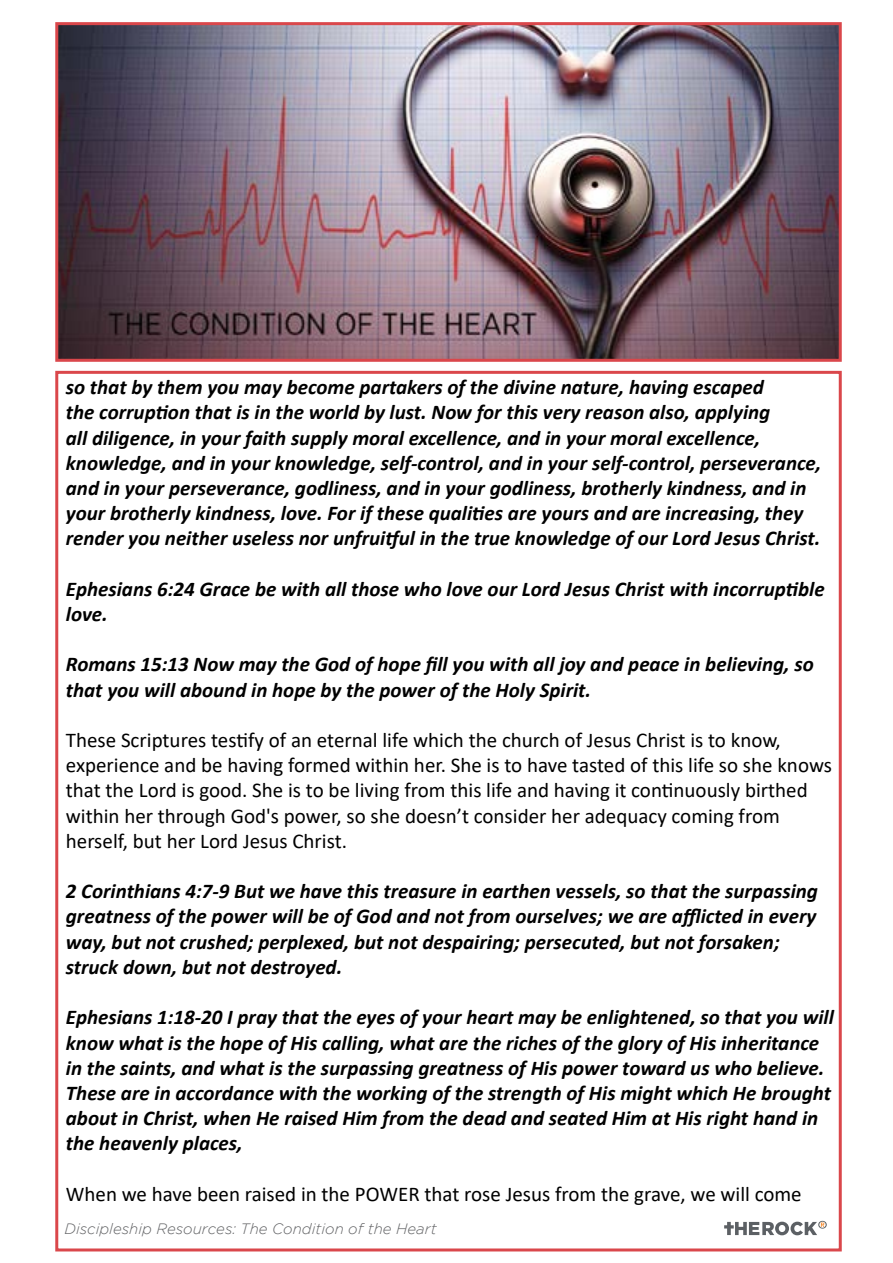
<style>
.page{position:relative;width:893px;height:1263px;background:#fff}
.page>*{position:absolute;margin:0;border:0;box-sizing:border-box;transform-origin:0 0}
.t1{font:italic 700 21px/25.2px "Calibri";color:#000}
.t2{font:21px/25.2px "Calibri";color:#000}
.t3{font:italic 300 15px "Gotham";color:#636466}
</style>
<div class="page">
<img style="left:59px;top:26px;width:779px;height:332px">
<div style="left:55px;top:22px;width:787px;height:340px;border:3px solid #da474b"></div>
<svg style="left:724px;top:1221px;width:103px;height:14px"></svg>
<p class="t1" style="left:66px;top:374px;width:757px">so that by them you may become partakers of the divine nature, having escaped<br>the corruption that is in the world by lust. Now for this very reason also, applying<br>all diligence, in your faith supply moral excellence, and in your moral excellence, knowledge, and in your knowledge, self-control, and in your self-control, perseverance, and in your perseverance, godliness, and in your godliness, brotherly kindness, and in your brotherly kindness, love. For if these qualities are yours and are increasing, they render you neither useless nor unfruitful in the true knowledge of our Lord Jesus Christ.</p>
<p class="t1" style="left:66px;top:575px;width:760px">Ephesians 6:24 Grace be with all those who love our Lord Jesus Christ with incorruptible love.</p>
<p class="t1" style="left:66px;top:651px;width:749px">Romans 15:13 Now may the God of hope fill you with all joy and peace in believing, so that you will abound in hope by the power of the Holy Spirit.</p>
<p class="t2" style="left:66px;top:727px;width:768px">These Scriptures testify of an eternal life which the church of Jesus Christ is to know, experience and be having formed within her. She is to have tasted of this life so she knows that the Lord is good. She is to be living from this life and having it continuously birthed within her through God's power, so she doesn’t consider her adequacy coming from herself, but her Lord Jesus Christ.</p>
<p class="t1" style="left:66px;top:878px;width:754px">2 Corinthians 4:7-9 But we have this treasure in earthen vessels, so that the surpassing greatness of the power will be of God and not from ourselves; we are afflicted in every way, but not crushed; perplexed, but not despairing; persecuted, but not forsaken; struck down, but not destroyed.</p>
<p class="t1" style="left:66px;top:1004px;width:769px">Ephesians 1:18-20 I pray that the eyes of your heart may be enlightened, so that you will know what is the hope of His calling, what are the riches of the glory of His inheritance in the saints, and what is the surpassing greatness of His power toward us who believe.<br>These are in accordance with the working of the strength of His might which He brought about in Christ, when He raised Him from the dead and seated Him at His right hand in the heavenly places,</p>
<p class="t2" style="left:66px;top:1180px;width:737px">When we have been raised in the POWER that rose Jesus from the grave, we will come</p>
<p class="t3" style="left:65px;top:1220px;width:374px">Discipleship Resources: The Condition of the Heart</p>
</div>
